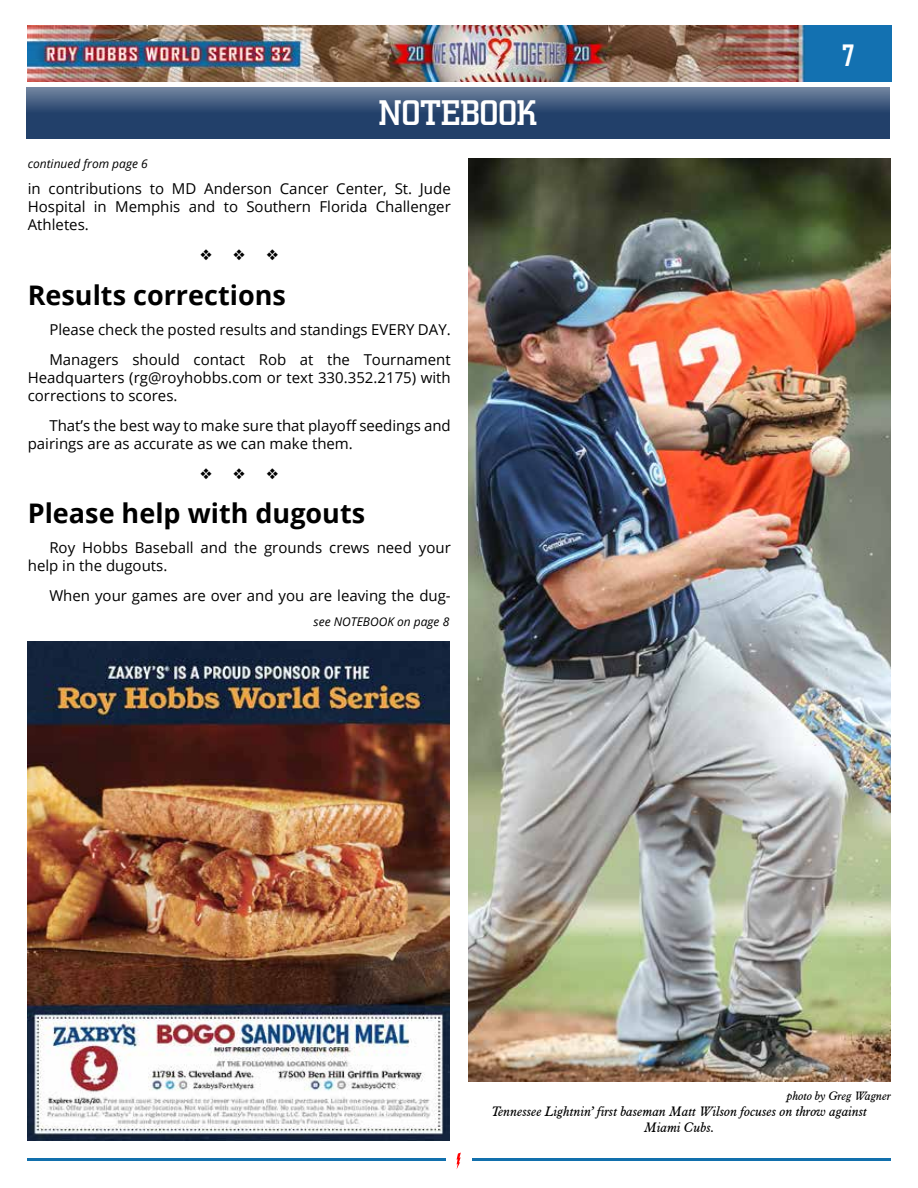
<style>
.page{position:relative;width:918px;height:1188px;background:#fff}
.page>*{position:absolute;margin:0;border:0;box-sizing:border-box;transform-origin:0 0}
.t1{font:500 36px "Square Slabserif 711 BT";color:#fff}
.t2{font:700 28.2px "Agency FB";color:#fff}
.t3{font:700 27px "Open Sans";color:#000}
.t4{font:15px/18px "Open Sans";color:#000}
.t5{font:italic 13.5px/16.2px "Aldine 721 BT";color:#000;text-align:center}
.t6{font:italic 12px "Open Sans";color:#000}
.t7{font:italic 12px "Aldine 721 BT";color:#000}
</style>
<div class="page">
<img style="left:28px;top:26px;width:864px;height:55px">
<svg style="left:457px;top:1153px;width:4px;height:16px"></svg>
<hr style="left:27px;top:1158px;width:418px;height:3px;background:#1270ad">
<hr style="left:473px;top:1158px;width:418px;height:3px;background:#1270ad">
<img style="left:28px;top:641px;width:421px;height:500px">
<svg style="left:26px;top:88px;width:864px;height:51px;background:#365177"></svg>
<img style="left:468px;top:159px;width:422px;height:922px">
<p class="t6" style="left:28px;top:155px;width:121px">continued from page 6</p>
<h1 class="t1" style="left:379px;top:91px;width:159px">NOTEBOOK</h1>
<p class="t4" style="left:28px;top:180px;width:425px;text-align:justify">in contributions to MD Anderson Cancer Center, St. Jude Hospital in Memphis and to Southern Florida Challenger Athletes.</p>
<h3 class="t3" style="left:28px;top:276px;width:260px">Results corrections</h3>
<p class="t4" style="left:49px;top:314px;width:403px;line-height:30px">Please check the posted results and standings EVERY DAY.<br>Managers should contact Rob at the Tournament</p>
<p class="t4" style="left:28px;top:368px;width:425px">Headquarters (rg@royhobbs.com or text 330.352.2175) with corrections to scores.</p>
<p class="t4" style="left:28px;top:416px;width:425px;text-indent:22px">That’s the best way to make sure that playoff seedings and pairings are as accurate as we can make them.</p>
<h3 class="t3" style="left:28px;top:494px;width:339px">Please help with dugouts</h3>
<p class="t4" style="left:28px;top:538px;width:425px;text-indent:22px">Roy Hobbs Baseball and the grounds crews need your help in the dugouts.</p>
<p class="t4" style="left:49px;top:586px;width:403px">When your games are over and you are leaving the dug-</p>
<p class="t6" style="left:314px;top:614px;width:137px">see NOTEBOOK on page 8</p>
<h2 class="t2" style="left:842px;top:38px;width:14px">7</h2>
<p class="t7" style="left:787px;top:1088px;width:106px">photo by Greg Wagner</p>
<p class="t5" style="left:492px;top:1103px;width:377px">Tennessee Lightnin’ first baseman Matt Wilson focuses on throw against<br>Miami Cubs.</p>
</div>
